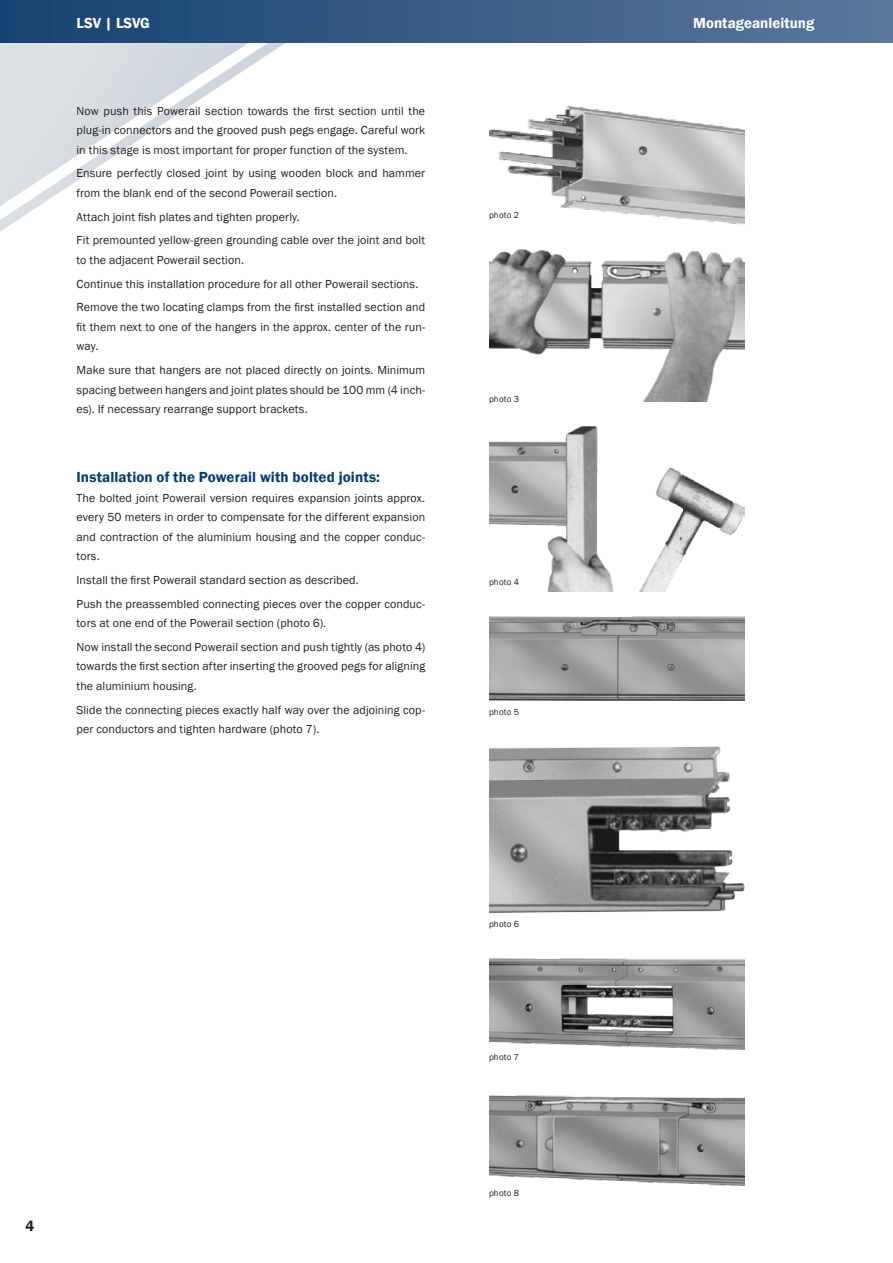
<style>
.page{position:relative;width:893px;height:1263px;background:#fff}
.page>*{position:absolute;margin:0;border:0;box-sizing:border-box;transform-origin:0 0}
.t1{font:600 15px "Franklin Gothic";letter-spacing:.01em;color:#003d76}
.t2{font:600 15px "Franklin Gothic";color:#fff}
.t3{font:600 15px "Franklin Gothic";color:#231f20}
.t4{font:12px/19.5px "Franklin Gothic";letter-spacing:.01em;color:#231f20}
.t5{font:9px "Franklin Gothic";letter-spacing:.02em;color:#231f20}
</style>
<div class="page">
<svg style="left:0;top:43px;width:285px;height:172px"></svg>
<div style="left:0;top:0;width:893px;height:43px;background:linear-gradient(to right,#154272,#5d789c)"></div>
<img style="left:489px;top:106px;width:255px;height:119px">
<img style="left:489px;top:249px;width:255px;height:153px">
<img style="left:489px;top:426px;width:255px;height:166px">
<img style="left:489px;top:616px;width:255px;height:85px">
<img style="left:489px;top:747px;width:255px;height:166px">
<img style="left:489px;top:958px;width:255px;height:91px">
<img style="left:489px;top:1095px;width:255px;height:90px">
<p class="t2" style="left:77px;top:14px;width:75px">LSV | LSVG</p>
<p class="t2" style="left:693px;top:14px;width:123px">Montageanleitung</p>
<p class="t4" style="left:77px;top:101px;width:350px;text-align:justify">Now push this Powerail section towards the first section until the plug-in connectors and the grooved push pegs engage. Careful work in this stage is most important for proper function of the system.</p>
<p class="t4" style="left:77px;top:164px;width:350px">Ensure perfectly closed joint by using wooden block and hammer from the blank end of the second Powerail section.</p>
<p class="t4" style="left:77px;top:205px;width:350px;line-height:23.7px">Attach joint fish plates and tighten properly.<br>Fit premounted yellow-green grounding cable over the joint and bolt</p>
<p class="t4" style="left:77px;top:248px;width:350px;line-height:23.7px">to the adjacent Powerail section.<br>Continue this installation procedure for all other Powerail sections.<br>Remove the two locating clamps from the first installed section and</p>
<p class="t4" style="left:77px;top:317px;width:350px">fit them next to one of the hangers in the approx. center of the run&shy;way.</p>
<p class="t4" style="left:77px;top:361px;width:350px;text-align:justify">Make sure that hangers are not placed directly on joints. Minimum spacing between hangers and joint plates should be 100 mm (4 inch&shy;es). If necessary rearrange support brackets.</p>
<p class="t1" style="left:77px;top:468px;width:305px">Installation of the Powerail with bolted joints:</p>
<p class="t4" style="left:77px;top:488px;width:350px;text-align:justify">The bolted joint Powerail version requires expansion joints approx. every 50 meters in order to compensate for the different expansion and contraction of the aluminium housing and the copper conduc&shy;tors.</p>
<p class="t4" style="left:77px;top:568px;width:350px;line-height:23.7px">Install the first Powerail standard section as described.<br>Push the preassembled connecting pieces over the copper conduc-</p>
<p class="t4" style="left:77px;top:611px;width:350px;line-height:23.7px">tors at one end of the Powerail section (photo 6).<br>Now install the second Powerail section and push tightly (as photo 4)</p>
<p class="t4" style="left:77px;top:657px;width:350px">towards the first section after inserting the grooved pegs for aligning the aluminium housing.</p>
<p class="t4" style="left:77px;top:700px;width:350px">Slide the connecting pieces exactly half way over the adjoining cop&shy;per conductors and tighten hardware (photo 7).</p>
<p class="t5" style="left:489px;top:210px;width:31px">photo 2</p>
<p class="t5" style="left:489px;top:393px;width:31px">photo 3</p>
<p class="t5" style="left:489px;top:577px;width:31px">photo 4</p>
<p class="t5" style="left:489px;top:707px;width:31px">photo 5</p>
<p class="t3" style="left:26px;top:1217px;width:10px">4</p>
<p class="t5" style="left:489px;top:919px;width:31px">photo 6</p>
<p class="t5" style="left:489px;top:1051px;width:31px">photo 7</p>
<p class="t5" style="left:489px;top:1187px;width:31px">photo 8</p>
</div>
